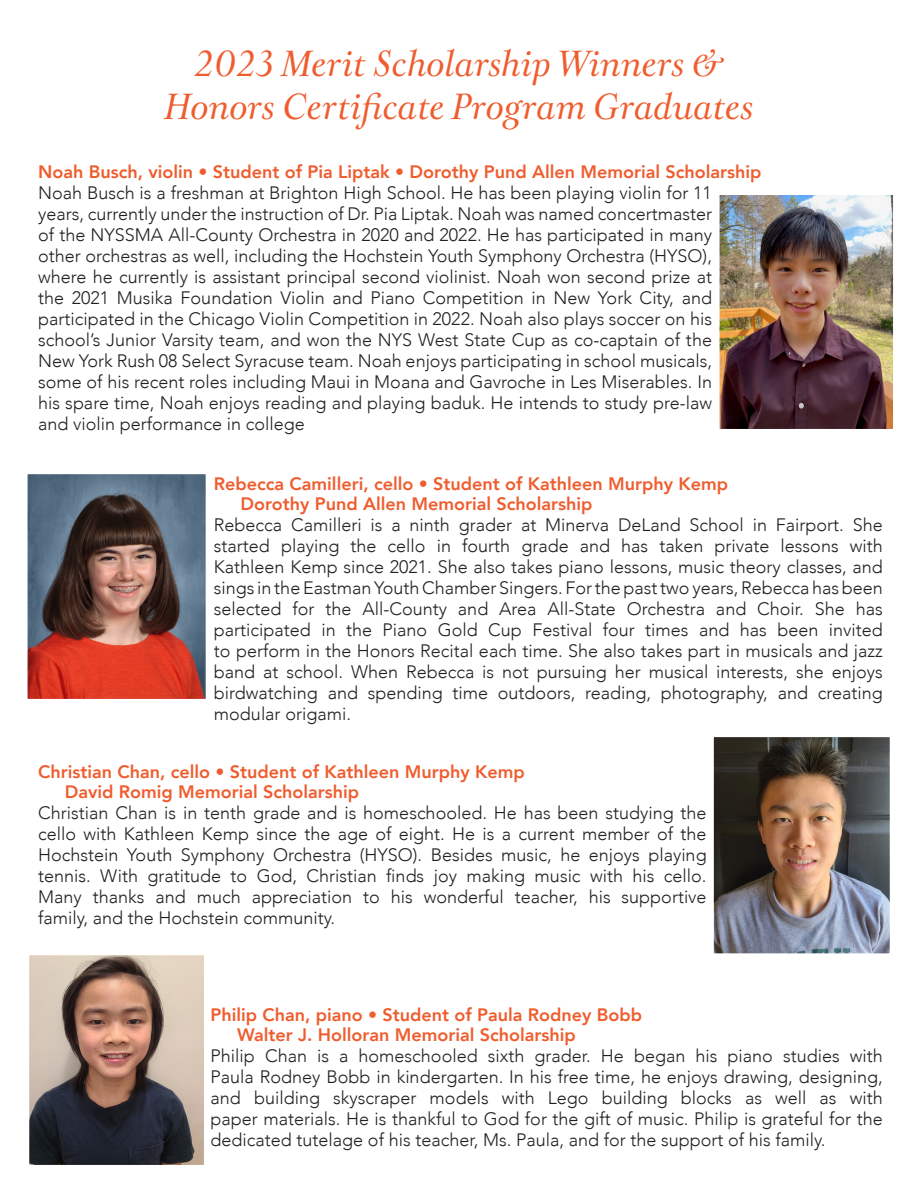
<style>
.page{position:relative;width:918px;height:1188px;background:#fff}
.page>*{position:absolute;margin:0;border:0;box-sizing:border-box;transform-origin:0 0}
.t1{font:italic 36px "Hierophant";color:#ef5d2f}
.t2{font:300 18px/21px "Avenir";color:#231f20;text-align:justify}
.t3{font:800 18px "Avenir";color:#ef5d2f}
</style>
<div class="page">
<img style="left:721px;top:196px;width:171px;height:232px">
<div style="left:712px;top:187px;width:189px;height:250px;border:8px solid #fff"></div>
<img style="left:28px;top:475px;width:177px;height:223px">
<div style="left:19px;top:466px;width:195px;height:241px;border:8px solid #fff"></div>
<img style="left:715px;top:738px;width:174px;height:215px">
<div style="left:707px;top:730px;width:190px;height:231px;border:7px solid #fff"></div>
<img style="left:31px;top:957px;width:172px;height:207px">
<div style="left:23px;top:949px;width:188px;height:223px;border:7px solid #fff"></div>
<p class="t1" style="left:194px;top:41px;width:531px">2023 Merit Scholarship Winners &amp;</p>
<p class="t1" style="left:164px;top:85px;width:591px">Honors Certificate Program Graduates</p>
<p class="t3" style="left:38px;top:158px;width:725px">Noah Busch, violin • Student of Pia Liptak • Dorothy Pund Allen Memorial Scholarship</p>
<p class="t2" style="left:38px;top:182px;width:675px">Noah Busch is a freshman at Brighton High School. He has been playing violin for 11 years, currently under the instruction of Dr. Pia Liptak. Noah was named concertmaster of the NYSSMA All-County Orchestra in 2020 and 2022. He has participated in many other orchestras as well, including the Hochstein Youth Symphony Orchestra (HYSO), where he currently is assistant principal second violinist. Noah won second prize at the 2021 Musika Foundation Violin and Piano Competition in New York City, and participated in the Chicago Violin Competition in 2022. Noah also plays soccer on his school’s Junior Varsity team, and won the NYS West State Cup as co-captain of the New York Rush 08 Select Syracuse team. Noah enjoys participating in school musicals, some of his recent roles including Maui in Moana and Gavroche in Les Miserables. In his spare time, Noah enjoys reading and playing baduk. He intends to study pre-law and violin performance in college</p>
<p class="t3" style="left:214px;top:470px;width:516px">Rebecca Camilleri, cello • Student of Kathleen Murphy Kemp</p>
<p class="t3" style="left:241px;top:489px;width:354px">Dorothy Pund Allen Memorial Scholarship</p>
<p class="t2" style="left:214px;top:514px;width:670px">Rebecca Camilleri is a ninth grader at Minerva DeLand School in Fairport. She started playing the cello in fourth grade and has taken private lessons with Kathleen Kemp since 2021. She also takes piano lessons, music theory classes, and sings in the Eastman Youth Chamber Singers. For the past two years, Rebecca has been selected for the All-County and Area All-State Orchestra and Choir. She has participated in the Piano Gold Cup Festival four times and has been invited to perform in the Honors Recital each time. She also takes part in musicals and jazz band at school. When Rebecca is not pursuing her musical interests, she enjoys birdwatching and spending time outdoors, reading, photography, and creating modular origami.</p>
<p class="t3" style="left:38px;top:758px;width:488px">Christian Chan, cello • Student of Kathleen Murphy Kemp</p>
<p class="t3" style="left:65px;top:777px;width:296px">David Romig Memorial Scholarship</p>
<p class="t2" style="left:38px;top:802px;width:670px">Christian Chan is in tenth grade and is homeschooled. He has been studying the cello with Kathleen Kemp since the age of eight. He is a current member of the Hochstein Youth Symphony Orchestra (HYSO). Besides music, he enjoys playing tennis. With gratitude to God, Christian finds joy making music with his cello.<br>Many thanks and much appreciation to his wonderful teacher, his supportive family, and the Hochstein community.</p>
<p class="t3" style="left:211px;top:1001px;width:433px">Philip Chan, piano • Student of Paula Rodney Bobb</p>
<p class="t3" style="left:237px;top:1020px;width:340px">Walter J. Holloran Memorial Scholarship</p>
<p class="t2" style="left:211px;top:1045px;width:674px">Philip Chan is a homeschooled sixth grader. He began his piano studies with Paula Rodney Bobb in kindergarten. In his free time, he enjoys drawing, designing, and building skyscraper models with Lego building blocks as well as with paper materials. He is thankful to God for the gift of music. Philip is grateful for the dedicated tutelage of his teacher, Ms. Paula, and for the support of his family.</p>
</div>
